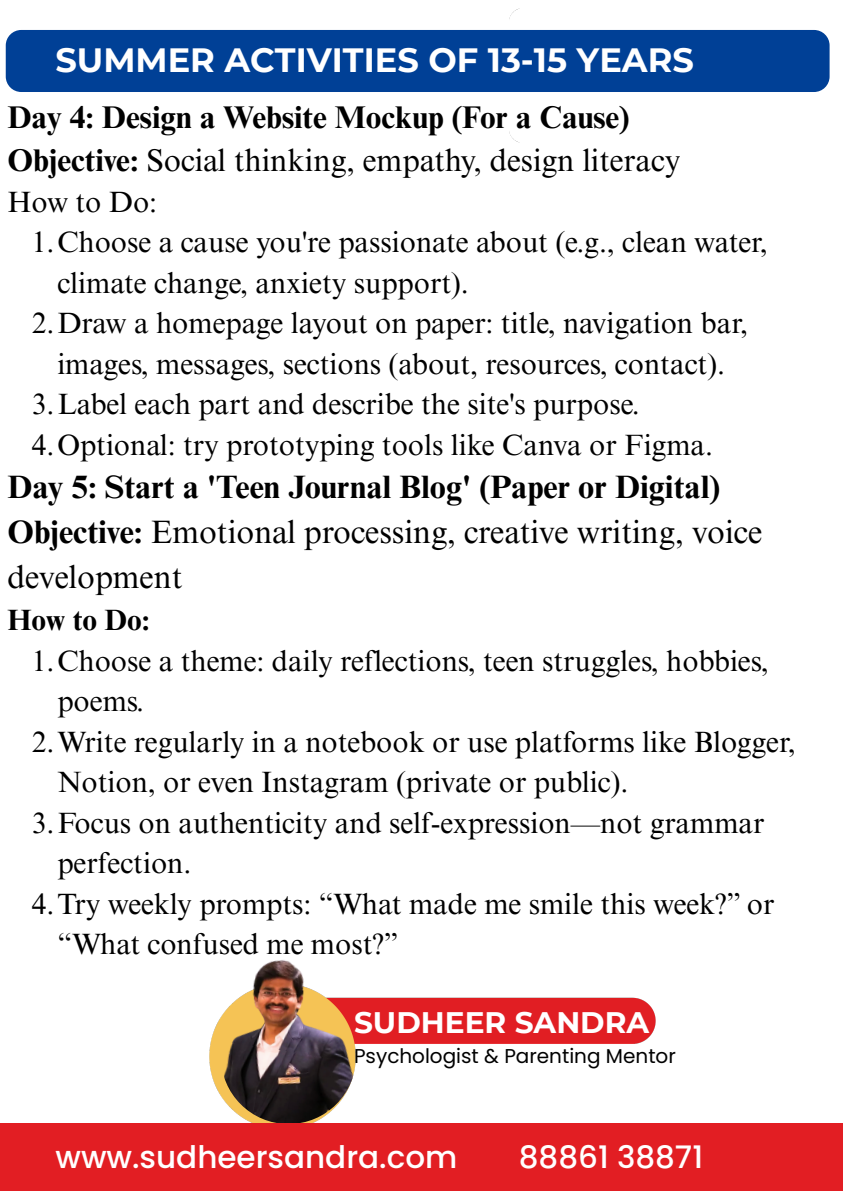
<style>
.page{position:relative;width:843px;height:1191px;background:#fff}
.page>*{position:absolute;margin:0;border:0;box-sizing:border-box;transform-origin:0 0}
.t1{font:700 33.6px "Montserrat";color:#fff}
.t2{font:700 32.4px/45px "Times NRMT Pro";color:#000}
.t3{font:700 31.4px/43.5px "Times NRMT Pro";color:#000}
.t4{font:500 31px "Poppins";color:#fff}
.t5{font:700 29.6px "Montserrat";color:#fff}
.t6{font:29.4px/40.5px "Times NRMT Pro";color:#000}
.t7{font:700 29.4px "Times NRMT Pro";color:#000}
.t8{font:20px "Poppins";color:#000}
.s1{font-weight:400}
</style>
<div class="page">
<img style="left:210px;top:997px;width:446px;height:99px">
<img style="left:221px;top:1067px;width:135px;height:56px">
<img style="left:209px;top:960px;width:194px;height:107px">
<div style="left:0;top:1123px;width:842px;height:67px;background:#e21e23"></div>
<div style="left:6px;top:30px;width:823px;height:62px;background:#004096;border-radius:16px"></div>
<p class="t1" style="left:55px;top:40px;width:639px">SUMMER ACTIVITIES OF 13-15 YEARS</p>
<p class="t3" style="left:7px;top:99px;width:674px">Day 4: Design a Website Mockup (For a Cause)<br>Objective: <span class="s1">Social thinking, empathy, design literacy</span></p>
<p class="t6" style="left:7px;top:185px;width:151px">How to Do:</p>
<h3 class="t6" style="left:57px;top:225px;width:711px;text-indent:-26px">1.Choose a cause you're passionate about (e.g., clean water, climate change, anxiety support).</h3>
<p class="t6" style="left:32px;top:306px;width:717px;text-align:center">2.Draw a homepage layout on paper: title, navigation bar, images, messages, sections (about, resources, contact).</p>
<p class="t6" style="left:32px;top:387px;width:609px">3.Label each part and describe the site's purpose.</p>
<p class="t6" style="left:32px;top:428px;width:682px">4.Optional: try prototyping tools like Canva or Figma.</p>
<p class="t2" style="left:7px;top:468px;width:756px">Day 5: Start a 'Teen Journal Blog' (Paper or Digital)<br>Objective: <span class="s1">Emotional processing, creative writing, voice development</span></p>
<p class="t7" style="left:7px;top:609px;width:144px">How to Do:</p>
<p class="t6" style="left:57px;top:644px;width:712px;text-indent:-26px">1.Choose a theme: daily reflections, teen struggles, hobbies, poems.</p>
<p class="t6" style="left:57px;top:725px;width:739px;text-indent:-26px">2.Write regularly in a notebook or use platforms like Blogger,<br>Notion, or even Instagram (private or public).</p>
<p class="t6" style="left:57px;top:806px;width:708px;text-indent:-26px">3.Focus on authenticity and self-expression—not grammar perfection.</p>
<h2 class="t6" style="left:57px;top:887px;width:718px;text-indent:-26px">4.Try weekly prompts: “What made me smile this week?” or “What confused me most?”</h2>
<h3 class="t5" style="left:354px;top:1004px;width:296px">SUDHEER SANDRA</h3>
<p class="t8" style="left:354px;top:1041px;width:323px">Psychologist &amp; Parenting Mentor</p>
<p class="t4" style="left:55px;top:1135px;width:403px">www.sudheersandra.com</p>
<h2 class="t4" style="left:518px;top:1135px;width:186px">88861 38871</h2>
</div>
